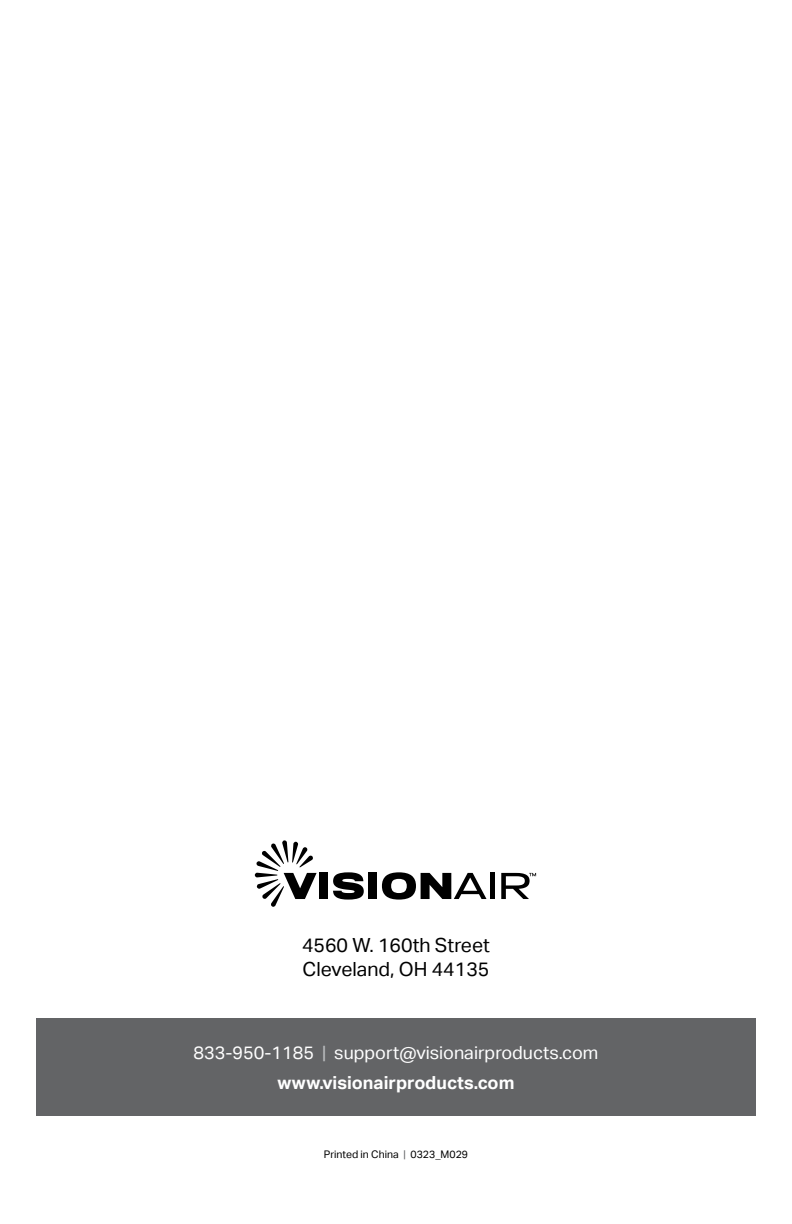
<style>
.page{position:relative;width:792px;height:1224px;background:#fff}
.page>*{position:absolute;margin:0;border:0;box-sizing:border-box;transform-origin:0 0}
.t1{font:19.6px/24px "Aktiv Grotesk";color:#000}
.t2{font:18px/30px "Aktiv Grotesk";color:#fff;text-align:center}
.t3{font:10.4px "Aktiv Grotesk";color:#000}
.s1{color:#bcbec0}
.s2{font-weight:700}
.s3{color:#636466}
</style>
<div class="page">
<div style="left:36px;top:1018px;width:720px;height:97px;background:#636466"></div>
<svg style="left:255px;top:840px;width:62px;height:67px"></svg>
<div style="left:319px;top:873px;width:9px;height:26px;background:#000"></div>
<svg style="left:333px;top:872px;width:31px;height:28px"></svg>
<div style="left:368px;top:873px;width:9px;height:26px;background:#000"></div>
<svg style="left:382px;top:872px;width:105px;height:28px"></svg>
<hr style="left:491px;top:873px;width:4px;height:26px;background:#000">
<svg style="left:501px;top:873px;width:35px;height:26px"></svg>
<p class="t1" style="left:302px;top:934px;width:189px">4560 W. 160th Street<br>Cleveland, OH 44135</p>
<p class="t2" style="left:194px;top:1038px;width:406px">833-950-1185 <span class="s1">|</span> support@visionairproducts.com <span class="s2">www.visionairproducts.com</span></p>
<p class="t3" style="left:324px;top:1148px;width:146px">Printed in China <span class="s3">|</span> 0323_M029</p>
</div>
